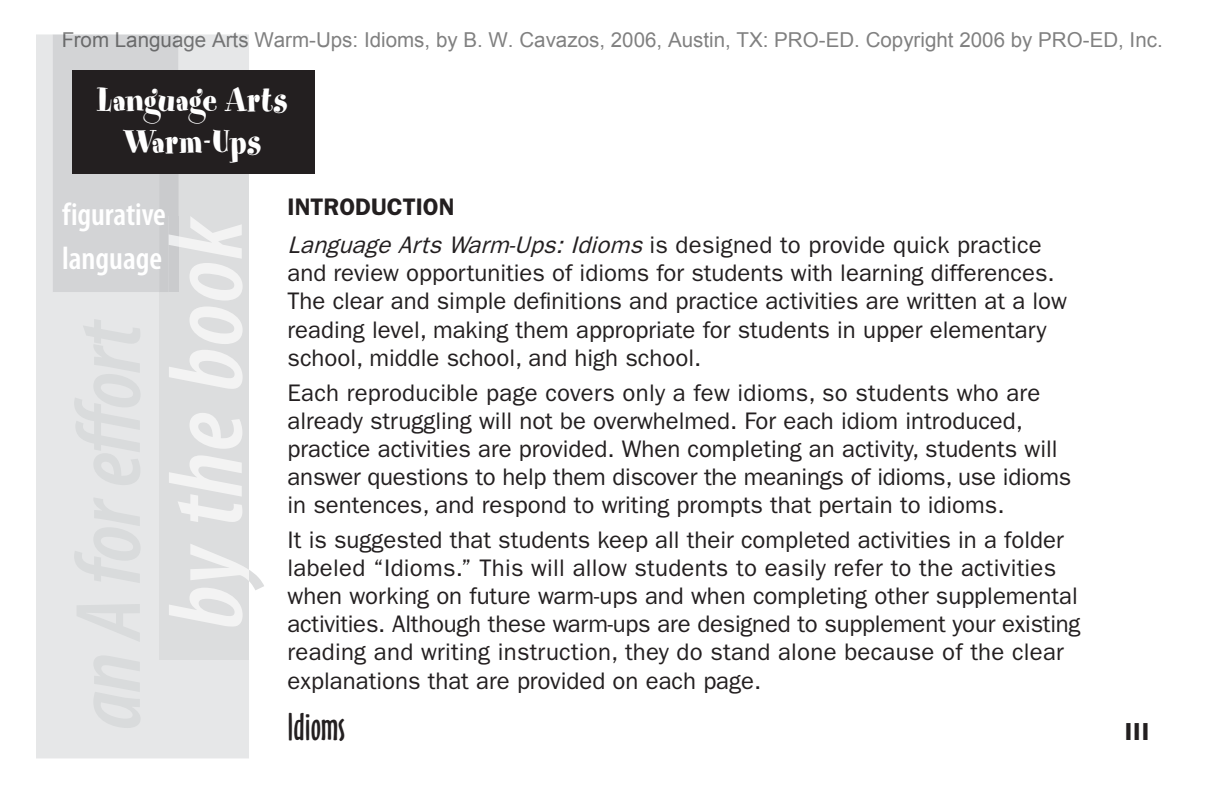
<style>
.page{position:relative;width:1224px;height:792px;background:#fff}
.page>*{position:absolute;margin:0;border:0;box-sizing:border-box;transform-origin:0 0}
.t1{font:italic 600 condensed 105.6px "Myriad Pro";letter-spacing:.015em;color:#f3f3f3}
.t2{font:37.2px/42.2px "Spumoni LP Std";letter-spacing:.01em;color:#fff;text-align:center}
.t3{font:36px "Oz Handicraft BT";color:#231f20}
.t4{font:600 condensed 32.2px/44px "Myriad Pro";color:#fff}
.t5{font:24px/28px "ITC Franklin Gothic Std";color:#231f20}
.t6{font:600 24px "Franklin Gothic";color:#231f20}
.t7{font:700 24px "Akzidenz Grotesk BE";color:#231f20}
.t8{font:20.6px "Arial";color:rgb(0 0 0/.5)}
.s1{color:#dcddde}
.s2{font-style:italic}
</style>
<div class="page">
<div style="left:36px;top:34px;width:213px;height:724px;background:#e6e7e8"></div>
<div style="left:159px;top:152px;width:90px;height:508px;background:#dcddde"></div>
<svg style="left:53px;top:34px;width:196px;height:593px"></svg>
<div style="left:169px;top:216px;width:10px;height:76px;background:#cacbcd"></div>
<div style="left:72px;top:70px;width:243px;height:104px;background:#231f20"></div>
<p class="t8" style="left:61px;top:26px;width:1103px">From Language Arts Warm-Ups: Idioms, by B. W. Cavazos, 2006, Austin, TX: PRO-ED. Copyright 2006 by PRO-ED, Inc.</p>
<h2 class="t2" style="left:98px;top:85px;width:192px">Language Arts<br>Warm-Ups</h2>
<h3 class="t4" style="left:62px;top:195px;width:106px">figurative language</h3>
<h1 class="t1" style="left:167px;top:629px;width:414px;rotate:-90deg"><span class="s1">y</span>b the book</h1>
<p class="t6" style="left:288px;top:199px;width:169px">INTRODUCTION</p>
<p class="t5" style="left:288px;top:234px;width:781px"><span class="s2">Language Arts Warm-Ups: Idioms</span> is designed to provide quick practice and review opportunities of idioms for students with learning differences.<br>The clear and simple definitions and practice activities are written at a low reading level, making them appropriate for students in upper elementary school, middle school, and high school.</p>
<p class="t5" style="left:288px;top:381px;width:785px">Each reproducible page covers only a few idioms, so students who are already struggling will not be overwhelmed. For each idiom introduced, practice activities are provided. When completing an activity, students will answer questions to help them discover the meanings of idioms, use idioms in sentences, and respond to writing prompts that pertain to idioms.</p>
<p class="t5" style="left:288px;top:528px;width:795px">It is suggested that students keep all their completed activities in a folder labeled “Idioms.” This will allow students to easily refer to the activities when working on future warm-ups and when completing other supplemental activities. Although these warm-ups are designed to supplement your existing reading and writing instruction, they do stand alone because of the clear explanations that are provided on each page.</p>
<h3 class="t3" style="left:288px;top:710px;width:59px">Idioms</h3>
<p class="t7" style="left:1125px;top:723px;width:26px">III</p>
</div>
